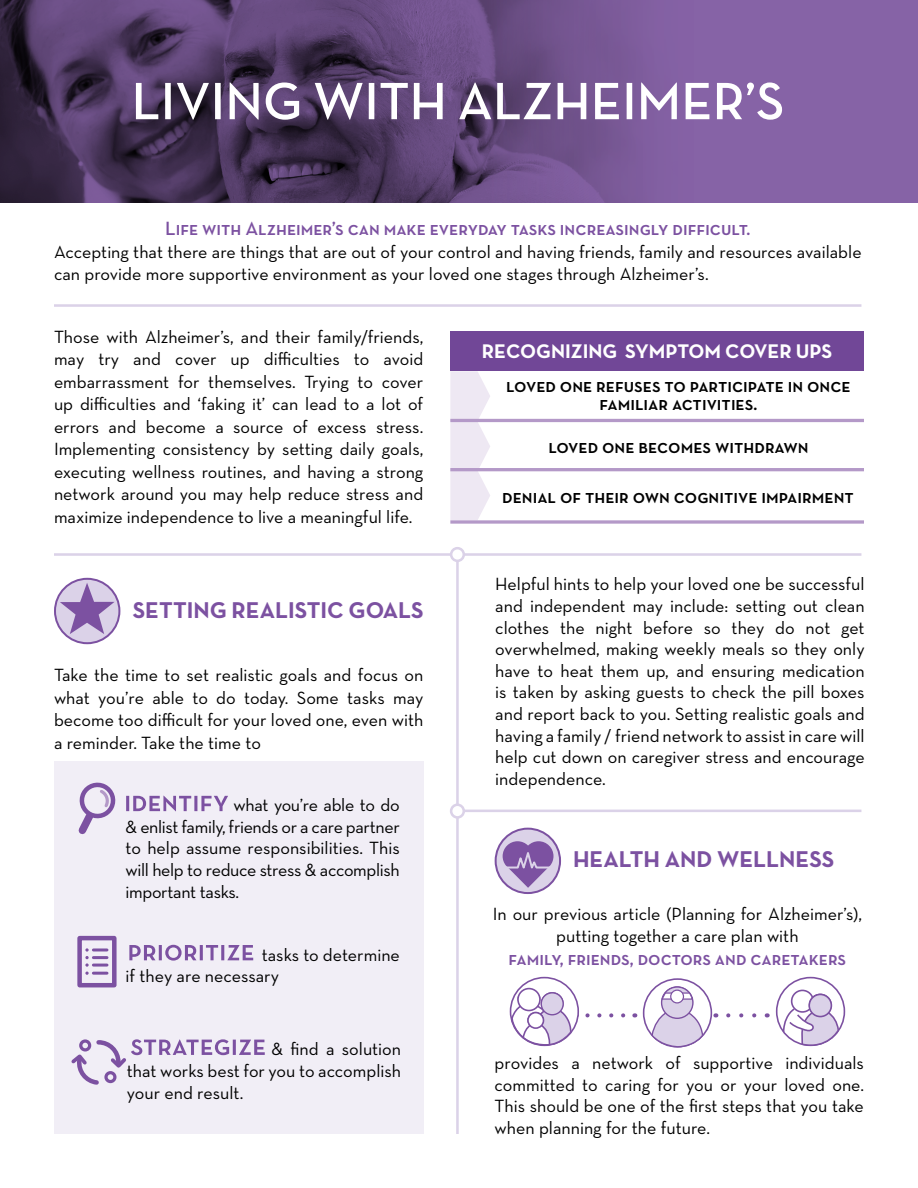
<style>
.page{position:relative;width:918px;height:1188px;background:#fff}
.page>*{position:absolute;margin:0;border:0;box-sizing:border-box;transform-origin:0 0}
.t1{font:700 23.25px "Neutra Text TF";color:#7c51a1}
.t2{font:700 20.1px "Neutra Text TF";color:#fff}
.t3{font:19.5px/18px "Neutra Text TF Demi SC";color:#000;text-align:center}
.t4{font:19.5px "Neutra Text TF Demi SC";color:#7c51a1}
.t5{font:18px/21.6px "Neutra Text";color:#000;text-align:justify}
</style>
<div class="page">
<svg style="left:0;top:0;width:918px;height:202px;background:#64497c"></svg>
<svg style="left:136px;top:82px;width:646px;height:38px"></svg>
<div style="left:496px;top:829px;width:64px;height:64px;background:#dbd2e8;border-radius:50%"></div>
<div style="left:495px;top:828px;width:66px;height:66px;border:2px solid #7c51a1;border-radius:50%"></div>
<svg style="left:497px;top:841px;width:63px;height:47px"></svg>
<hr style="left:54px;top:304px;width:807px;height:3px;background:#dbd2e8">
<hr style="left:54px;top:553px;width:807px;height:3px;background:#dbd2e8">
<div style="left:54px;top:761px;width:369px;height:373px;background:#f1eef6"></div>
<svg style="left:55px;top:579px;width:64px;height:64px"></svg>
<div style="left:54px;top:578px;width:66px;height:66px;border:2px solid #7c51a1;border-radius:50%"></div>
<svg style="left:60px;top:583px;width:55px;height:51px;background:#b7a1cd"></svg>
<svg style="left:78px;top:782px;width:150px;height:53px"></svg>
<svg style="left:71px;top:1039px;width:194px;height:46px"></svg>
<div style="left:104px;top:1071px;width:13px;height:12px;border:3px solid #7c51a1;border-radius:50%"></div>
<div style="left:79px;top:1039px;width:12px;height:13px;border:3px solid #7c51a1;border-radius:50%"></div>
<div style="left:77px;top:936px;width:40px;height:51px;border:4px solid #7c51a1"></div>
<hr style="left:93px;top:948px;width:14px;height:3px;background:#7c51a1">
<hr style="left:93px;top:964px;width:14px;height:3px;background:#7c51a1">
<hr style="left:93px;top:972px;width:14px;height:3px;background:#7c51a1">
<hr style="left:93px;top:956px;width:14px;height:3px;background:#7c51a1">
<svg style="left:85px;top:948px;width:4px;height:27px"></svg>
<svg style="left:129px;top:945px;width:124px;height:16px"></svg>
<svg style="left:450px;top:371px;width:40px;height:149px"></svg>
<div style="left:450px;top:331px;width:414px;height:40px;background:#714797"></div>
<hr style="left:450px;top:419px;width:414px;height:3px;background:#b499c8">
<hr style="left:450px;top:468px;width:414px;height:3px;background:#b499c8">
<svg style="left:450px;top:520px;width:414px;height:4px;background:#c1aad1"></svg>
<svg style="left:587px;top:1013px;width:39px;height:4px"></svg>
<svg style="left:728px;top:1013px;width:29px;height:4px"></svg>
<svg style="left:644px;top:979px;width:67px;height:68px"></svg>
<div style="left:643px;top:978px;width:69px;height:70px;border:2px solid #7c51a1;border-radius:50%"></div>
<svg style="left:650px;top:986px;width:54px;height:61px"></svg>
<div style="left:671px;top:990px;width:12px;height:13px;background:#fff;border-radius:50%"></div>
<div style="left:670px;top:990px;width:14px;height:14px;border:1px solid #7c51a1;border-radius:50%"></div>
<div style="left:776px;top:977px;width:69px;height:69px;border:2px solid #7c51a1;border-radius:50%"></div>
<div style="left:791px;top:990px;width:23px;height:23px;border:2px solid #7c51a1;border-radius:50%"></div>
<svg style="left:782px;top:993px;width:58px;height:54px"></svg>
<div style="left:517px;top:988px;width:24px;height:23px;border:2px solid #7c51a1;border-radius:50%"></div>
<svg style="left:509px;top:991px;width:68px;height:55px"></svg>
<div style="left:528px;top:1013px;width:15px;height:15px;background:#fff;border-radius:50%"></div>
<div style="left:527px;top:1012px;width:17px;height:17px;border:2px solid #7c51a1;border-radius:50%"></div>
<hr style="left:456px;top:552px;width:3px;height:582px;background:#dbd2e8">
<hr style="left:459px;top:810px;width:402px;height:2px;background:#dbd2e8">
<div style="left:451px;top:805px;width:13px;height:12px;background:#fff;border-radius:50%"></div>
<div style="left:450px;top:803px;width:15px;height:16px;border:3px solid #dbd2e8;border-radius:50%"></div>
<div style="left:451px;top:548px;width:13px;height:13px;background:#fff;border-radius:50%"></div>
<div style="left:450px;top:547px;width:15px;height:15px;border:3px solid #dbd2e8;border-radius:50%"></div>
<p class="t4" style="left:165px;top:216px;width:587px">Life with Alzheimer’s can make everyday tasks increasingly difficult.</p>
<p class="t5" style="left:54px;top:240px;width:809px;line-height:22.5px">Accepting that there are things that are out of your control and having friends, family and resources available can provide more supportive environment as your loved one stages through Alzheimer’s.</p>
<p class="t5" style="left:54px;top:325px;width:371px;line-height:22.5px">Those with Alzheimer’s, and their family/friends, may try and cover up difficulties to avoid embarrassment for themselves. Trying to cover up difficulties and ‘faking it’ can lead to a lot of errors and become a source of excess stress.<br>Implementing consistency by setting daily goals, executing wellness routines, and having a strong network around you may help reduce stress and maximize independence to live a meaningful life.</p>
<p class="t1" style="left:133px;top:595px;width:292px">SETTING REALISTIC GOALS</p>
<p class="t5" style="left:54px;top:663px;width:371px;line-height:22.5px">Take the time to set realistic goals and focus on what you’re able to do today. Some tasks may become too difficult for your loved one, even with a reminder. Take the time to</p>
<p class="t5" style="left:126px;top:794px;width:276px;text-indent:108px">what you’re able to do &amp; enlist family, friends or a care partner to help assume responsibilities. This will help to reduce stress &amp; accomplish important tasks.</p>
<p class="t5" style="left:262px;top:943px;width:140px">tasks to determine</p>
<p class="t5" style="left:126px;top:965px;width:155px">if they are necessary</p>
<p class="t5" style="left:127px;top:1038px;width:276px;text-indent:145px">&amp; find a solution that works best for you to accomplish your end result.</p>
<p class="t2" style="left:482px;top:339px;width:352px">RECOGNIZING SYMPTOM COVER UPS</p>
<p class="t3" style="left:506px;top:376px;width:346px">loved one refuses to participate in once familiar activities.</p>
<p class="t3" style="left:548px;top:437px;width:262px">loved one becomes withdrawn</p>
<p class="t3" style="left:502px;top:487px;width:353px">denial of their own cognitive impairment</p>
<p class="t5" style="left:495px;top:573px;width:371px">Helpful hints to help your loved one be successful and independent may include: setting out clean clothes the night before so they do not get overwhelmed, making weekly meals so they only have to heat them up, and ensuring medication is taken by asking guests to check the pill boxes and report back to you. Setting realistic goals and having a family / friend network to assist in care will help cut down on caregiver stress and encourage independence.</p>
<p class="t1" style="left:573px;top:844px;width:263px">HEALTH AND WELLNESS</p>
<p class="t5" style="left:493px;top:903px;width:371px;text-align:center">In our previous article (Planning for Alzheimer’s), putting together a care plan with</p>
<p class="t4" style="left:509px;top:946px;width:339px">family, friends, doctors and caretakers</p>
<p class="t5" style="left:495px;top:1052px;width:371px">provides a network of supportive individuals committed to caring for you or your loved one.<br>This should be one of the first steps that you take when planning for the future.</p>
</div>
